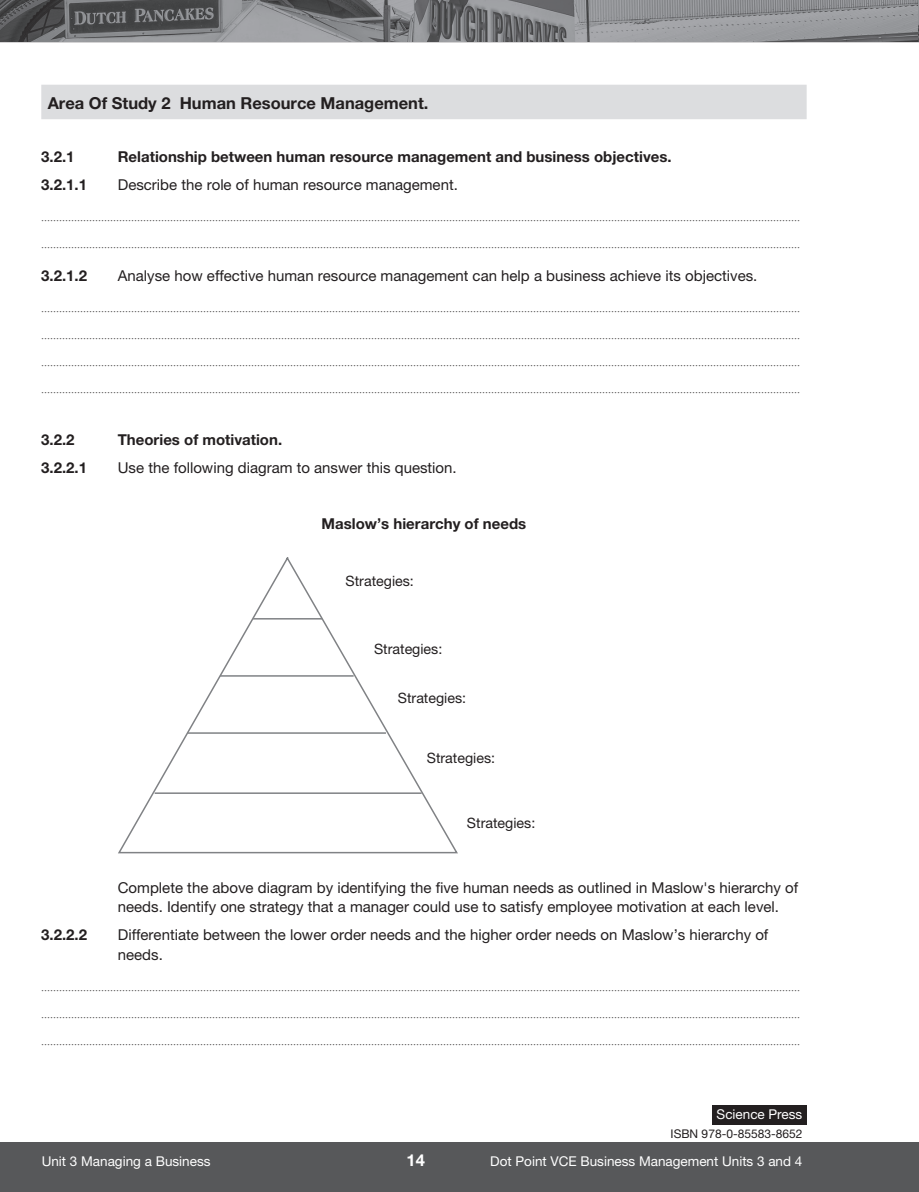
<style>
.page{position:relative;width:919px;height:1192px;background:#fff}
.page>*{position:absolute;margin:0;border:0;box-sizing:border-box;transform-origin:0 0}
.t1{font:700 16.5px "Helvetica Neue LT Pro";color:#231f20}
.t2{font:700 16.5px "Helvetica Neue LT Pro";color:#fff}
.t3{font:15px/19.5px "Helvetica Neue LT Pro";color:#231f20}
.t4{font:700 15px "Helvetica Neue LT Pro";color:#231f20}
.t5{font:14.25px "Helvetica Neue LT Pro";color:#231f20}
.t6{font:13.5px "Helvetica Neue LT Pro";color:#fff}
.t7{font:12px "Times New Roman";color:#231f20}
.t8{font:12px "Helvetica Neue LT Pro";color:#231f20}
</style>
<div class="page">
<div style="left:41px;top:85px;width:766px;height:34px;background:#dcdddf"></div>
<svg style="left:118px;top:557px;width:340px;height:297px"></svg>
<hr style="left:253px;top:618px;width:69px;height:1px;background:#808285">
<hr style="left:220px;top:675px;width:134px;height:1px;background:#808285">
<hr style="left:188px;top:732px;width:198px;height:1px;background:#808285">
<hr style="left:155px;top:792px;width:267px;height:1px;background:#808285">
<div style="left:0;top:1141px;width:917px;height:50px;background:#57585a"></div>
<hr style="left:917px;top:1141px;width:2px;height:50px;background:#57585a">
<hr style="left:0;top:41px;width:917px;height:1px;background:#231f20">
<div style="left:712px;top:1104px;width:95px;height:19px;background:#231f20"></div>
<svg style="left:0;top:0;width:917px;height:41px;background:#7d7e81"></svg>
<h1 class="t1" style="left:48px;top:92px;width:382px">Area Of Study 2 Human Resource Management.</h1>
<p class="t4" style="left:41px;top:147px;width:35px">3.2.1</p>
<p class="t4" style="left:118px;top:147px;width:555px">Relationship between human resource management and business objectives.</p>
<p class="t4" style="left:41px;top:175px;width:47px">3.2.1.1</p>
<p class="t3" style="left:118px;top:175px;width:342px">Describe the role of human resource management.</p>
<p class="t7" style="left:41px;top:209px;width:760px">.............................................................................................................................................................................................................................................................</p>
<p class="t7" style="left:41px;top:236px;width:760px">.............................................................................................................................................................................................................................................................</p>
<p class="t4" style="left:41px;top:266px;width:47px">3.2.1.2</p>
<p class="t3" style="left:118px;top:265px;width:641px">Analyse how effective human resource management can help a business achieve its objectives.</p>
<p class="t7" style="left:41px;top:300px;width:760px">.............................................................................................................................................................................................................................................................</p>
<p class="t7" style="left:41px;top:327px;width:760px">.............................................................................................................................................................................................................................................................</p>
<p class="t7" style="left:41px;top:354px;width:760px">.............................................................................................................................................................................................................................................................</p>
<p class="t7" style="left:41px;top:381px;width:760px">.............................................................................................................................................................................................................................................................</p>
<p class="t4" style="left:41px;top:430px;width:35px">3.2.2</p>
<p class="t4" style="left:118px;top:430px;width:166px">Theories of motivation.</p>
<p class="t4" style="left:41px;top:458px;width:47px">3.2.2.1</p>
<p class="t3" style="left:118px;top:457px;width:340px">Use the following diagram to answer this question.</p>
<p class="t4" style="left:322px;top:514px;width:206px">Maslow’s hierarchy of needs</p>
<p class="t5" style="left:346px;top:572px;width:70px">Strategies:</p>
<p class="t5" style="left:374px;top:640px;width:70px">Strategies:</p>
<p class="t5" style="left:398px;top:689px;width:70px">Strategies:</p>
<p class="t5" style="left:427px;top:749px;width:70px">Strategies:</p>
<p class="t5" style="left:467px;top:814px;width:70px">Strategies:</p>
<p class="t3" style="left:118px;top:877px;width:682px">Complete the above diagram by identifying the five human needs as outlined in Maslow's hierarchy of needs. Identify one strategy that a manager could use to satisfy employee motivation at each level.</p>
<p class="t4" style="left:41px;top:925px;width:47px">3.2.2.2</p>
<p class="t3" style="left:118px;top:925px;width:652px">Differentiate between the lower order needs and the higher order needs on Maslow’s hierarchy of needs.</p>
<p class="t7" style="left:41px;top:978px;width:760px">.............................................................................................................................................................................................................................................................</p>
<p class="t7" style="left:41px;top:1005px;width:760px">.............................................................................................................................................................................................................................................................</p>
<p class="t7" style="left:41px;top:1032px;width:760px">.............................................................................................................................................................................................................................................................</p>
<p class="t6" style="left:42px;top:1152px;width:170px">Unit 3 Managing a Business</p>
<h1 class="t2" style="left:407px;top:1149px;width:20px">14</h1>
<p class="t6" style="left:717px;top:1106px;width:87px">Science Press</p>
<p class="t8" style="left:671px;top:1126px;width:133px">ISBN 978-0-85583-8652</p>
<p class="t6" style="left:490px;top:1152px;width:314px">Dot Point VCE Business Management Units 3 and 4</p>
</div>
